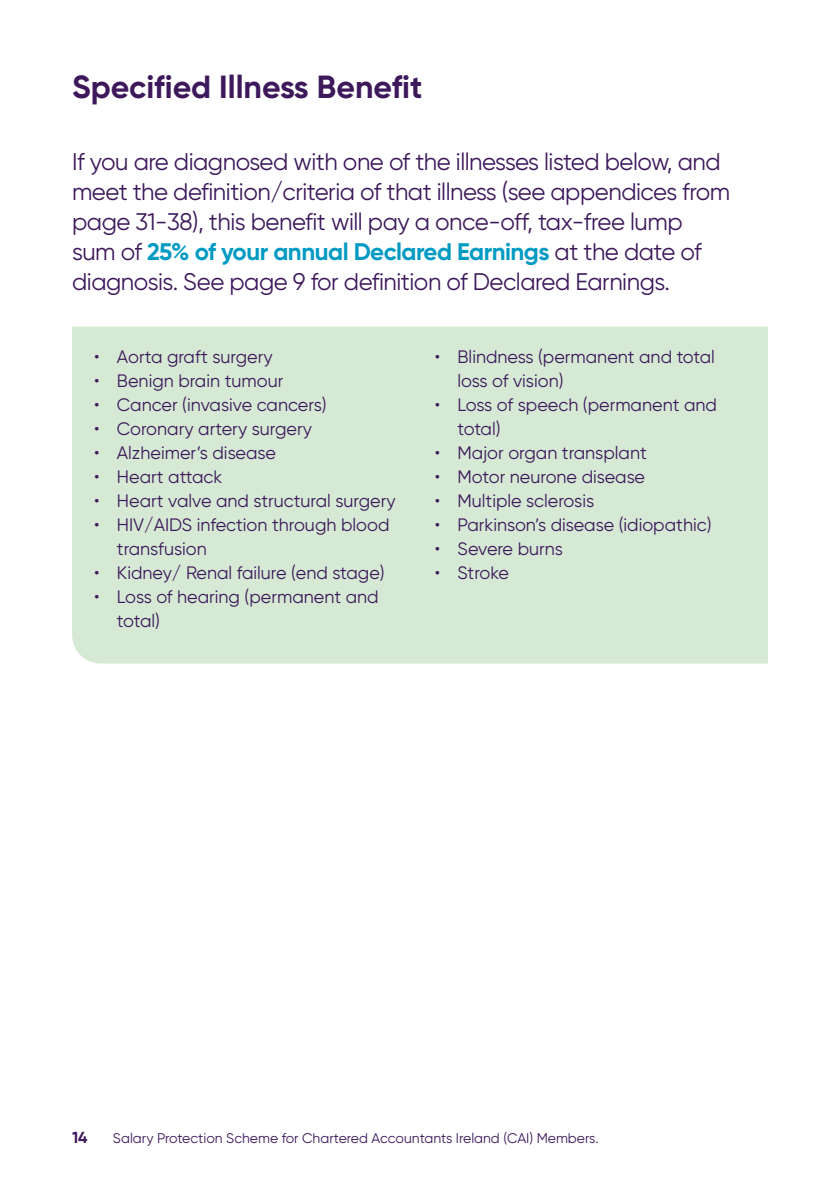
<style>
.page{position:relative;width:840px;height:1191px;background:#fff}
.page>*{position:absolute;margin:0;border:0;box-sizing:border-box;transform-origin:0 0}
.t1{font:700 32px "Gilroy";color:#3d195b}
.t2{font:24px/30px "Gilroy";letter-spacing:-.02em;color:#3d195b}
.t3{font:18px/24px "Gilroy";color:#3d195b}
.t4{font:700 16px "Gilroy";color:#3d195b}
.t5{font:14px "Gilroy";color:#3d195b}
.s1{font-weight:700;color:#009ac3}
</style>
<div class="page">
<div style="left:72px;top:327px;width:695px;height:336px;background:#d5e9d5"></div>
<h1 class="t1" style="left:72px;top:66px;width:352px">Specified Illness Benefit</h1>
<p class="t2" style="left:72px;top:147px;width:659px">If you are diagnosed with one of the illnesses listed below, and meet the definition/criteria of that illness (see appendices from page 31-38), this benefit will pay a once-off, tax-free lump sum of <span class="s1">25% of your annual Declared Earnings</span> at the date of diagnosis. See page 9 for definition of Declared Earnings.</p>
<p class="t3" style="left:94px;top:345px;width:180px">• Aorta graft surgery</p>
<p class="t3" style="left:94px;top:369px;width:191px">• Benign brain tumour</p>
<p class="t3" style="left:94px;top:393px;width:234px">• Cancer (invasive cancers)</p>
<p class="t3" style="left:94px;top:417px;width:219px">• Coronary artery surgery</p>
<p class="t3" style="left:94px;top:441px;width:183px">• Alzheimer’s disease</p>
<p class="t3" style="left:94px;top:465px;width:130px">• Heart attack</p>
<p class="t3" style="left:94px;top:489px;width:303px">• Heart valve and structural surgery</p>
<p class="t3" style="left:117px;top:513px;width:274px;text-indent:-23px">• HIV/AIDS infection through blood transfusion</p>
<p class="t3" style="left:94px;top:561px;width:292px">• Kidney/ Renal failure (end stage)</p>
<p class="t3" style="left:117px;top:585px;width:263px;text-indent:-23px">• Loss of hearing (permanent and total)</p>
<p class="t3" style="left:457px;top:345px;width:259px;text-indent:-23px">• Blindness (permanent and total loss of vision)</p>
<p class="t3" style="left:457px;top:393px;width:261px;text-indent:-23px">• Loss of speech (permanent and total)</p>
<p class="t3" style="left:434px;top:441px;width:213px">• Major organ transplant</p>
<p class="t3" style="left:434px;top:465px;width:212px">• Motor neurone disease</p>
<p class="t3" style="left:434px;top:489px;width:161px">• Multiple sclerosis</p>
<p class="t3" style="left:434px;top:513px;width:278px">• Parkinson’s disease (idiopathic)</p>
<p class="t3" style="left:434px;top:537px;width:130px">• Severe burns</p>
<p class="t3" style="left:434px;top:561px;width:76px">• Stroke</p>
<p class="t4" style="left:72px;top:1127px;width:17px">14</p>
<p class="t5" style="left:113px;top:1129px;width:487px">Salary Protection Scheme for Chartered Accountants Ireland (CAI) Members.</p>
</div>
